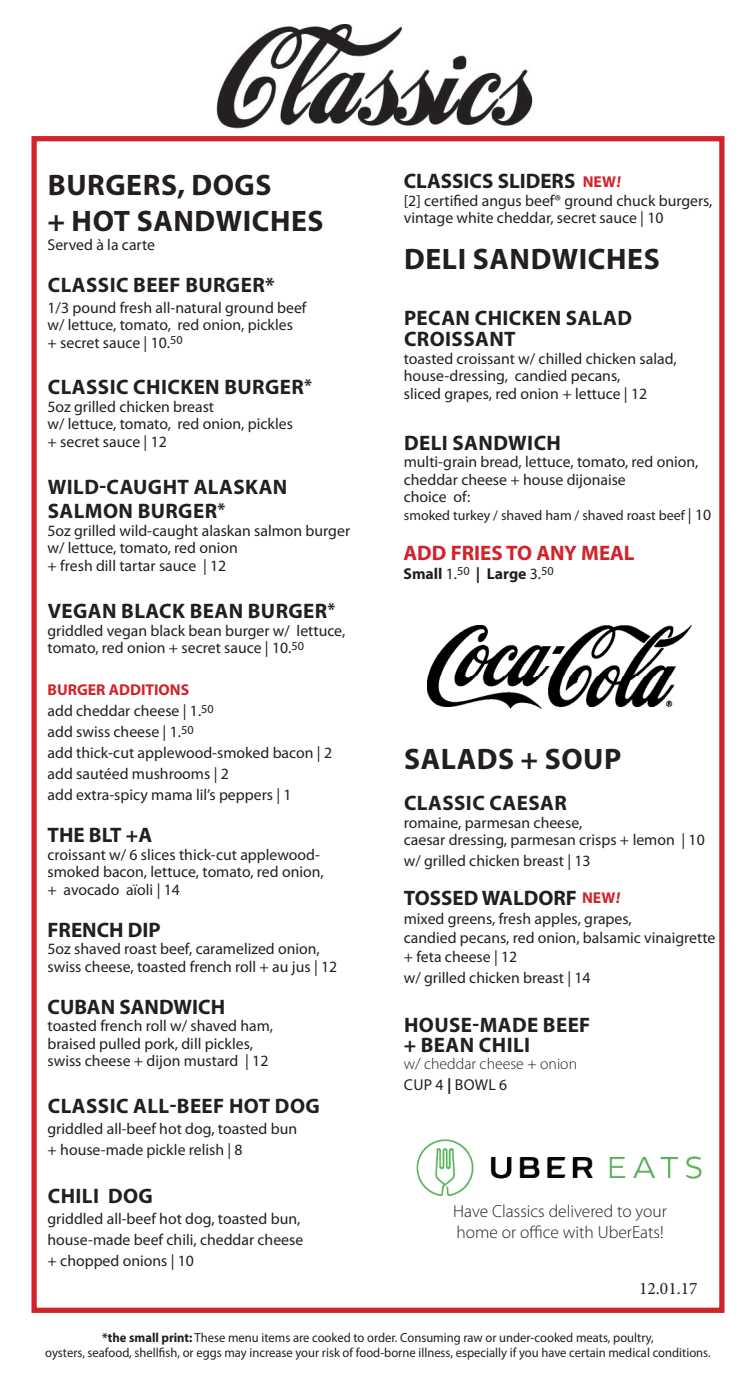
<style>
.page{position:relative;width:756px;height:1386px;background:#fff}
.page>*{position:absolute;margin:0;border:0;box-sizing:border-box;transform-origin:0 0}
.t1{font:700 29.75px "Myriad Pro";letter-spacing:.02em;color:#231f20}
.t2{font:700 21px "Myriad Pro";letter-spacing:.02em;color:#231f20}
.t3{font:700 21px "Myriad Pro";color:#231f20}
.t4{font:700 21px "Myriad Pro";color:#d1232a}
.t5{font:300 17.5px "Myriad Pro";color:#231f20}
.t6{font:17.5px "Minion Pro";color:#231f20}
.t7{font:15.75px/17.5px "Myriad Pro";color:#231f20}
.t8{font:700 15.75px "Myriad Pro";color:#d1232a}
.t9{font:300 15.75px "Myriad Pro";color:#231f20}
.t10{font:700 15.75px "Myriad Pro";color:#231f20}
.t11{font:14px "Myriad Pro";color:#231f20}
.t12{font:13.12px "Myriad Pro";color:#231f20;scale:.96 1}
.s1{font-size:15.75px}
.s2{font-weight:400}
.s3{font-weight:700}
</style>
<div class="page">
<div style="left:32px;top:136px;width:692px;height:1177px;border:5px solid #d1232a"></div>
<img style="left:216px;top:25px;width:317px;height:104px">
<img style="left:427px;top:625px;width:264px;height:83px">
<img style="left:416px;top:1139px;width:285px;height:57px">
<p class="t1" style="left:48px;top:166px;width:225px">BURGERS, DOGS</p>
<p class="t1" style="left:48px;top:201px;width:278px">+ HOT SANDWICHES</p>
<p class="t7" style="left:48px;top:235px;width:109px">Served à la carte</p>
<p class="t2" style="left:48px;top:271px;width:228px">CLASSIC BEEF BURGER*</p>
<p class="t7" style="left:48px;top:299px;width:261px">1/3 pound fresh all-natural ground beef</p>
<p class="t7" style="left:48px;top:316px;width:247px">w/ lettuce, tomato, red onion, pickles</p>
<p class="t7" style="left:48px;top:334px;width:137px">+ secret sauce | 10.<sup>50</sup></p>
<p class="t2" style="left:48px;top:373px;width:266px">CLASSIC CHICKEN BURGER<sup>*</sup></p>
<p class="t7" style="left:48px;top:397px;width:168px">5oz grilled chicken breast</p>
<p class="t7" style="left:48px;top:415px;width:247px">w/ lettuce, tomato, red onion, pickles</p>
<p class="t7" style="left:48px;top:432px;width:121px">+ secret sauce | 12</p>
<p class="t2" style="left:48px;top:473px;width:241px">WILD-CAUGHT ALASKAN</p>
<p class="t2" style="left:48px;top:498px;width:179px">SALMON BURGER<sup>*</sup></p>
<p class="t7" style="left:48px;top:522px;width:304px">5oz grilled wild-caught alaskan salmon burger</p>
<p class="t7" style="left:48px;top:539px;width:192px">w/ lettuce, tomato, red onion</p>
<p class="t7" style="left:48px;top:557px;width:180px">+ fresh dill tartar sauce | 12</p>
<p class="t2" style="left:48px;top:597px;width:289px">VEGAN BLACK BEAN BURGER<sup>*</sup></p>
<p class="t7" style="left:48px;top:621px;width:299px">griddled vegan black bean burger w/ lettuce, tomato, red onion + secret sauce | 10.<sup>50</sup></p>
<p class="t8" style="left:48px;top:680px;width:143px">BURGER ADDITIONS</p>
<p class="t7" style="left:48px;top:702px;width:168px">add cheddar cheese | 1.<sup>50</sup></p>
<p class="t7" style="left:48px;top:723px;width:148px">add swiss cheese | 1.<sup>50</sup></p>
<p class="t7" style="left:48px;top:744px;width:286px">add thick-cut applewood-smoked bacon | 2</p>
<p class="t7" style="left:48px;top:765px;width:183px">add sautéed mushrooms | 2</p>
<p class="t7" style="left:48px;top:786px;width:246px">add extra-spicy mama lil’s peppers | 1</p>
<p class="t2" style="left:48px;top:821px;width:106px">THE BLT +A</p>
<p class="t7" style="left:48px;top:845px;width:278px">croissant w/ 6 slices thick-cut applewood&shy;smoked bacon, lettuce, tomato, red onion,</p>
<p class="t7" style="left:48px;top:880px;width:134px">+ avocado aïoli | 14</p>
<p class="t3" style="left:48px;top:916px;width:115px">FRENCH DIP</p>
<p class="t7" style="left:48px;top:940px;width:274px">5oz shaved roast beef, caramelized onion,</p>
<p class="t7" style="left:48px;top:957px;width:291px">swiss cheese, toasted french roll + au jus | 12</p>
<p class="t3" style="left:48px;top:993px;width:179px">CUBAN SANDWICH</p>
<p class="t7" style="left:48px;top:1017px;width:227px">toasted french roll w/ shaved ham,</p>
<p class="t7" style="left:48px;top:1034px;width:207px">braised pulled pork, dill pickles,</p>
<p class="t7" style="left:48px;top:1052px;width:222px">swiss cheese + dijon mustard | 12</p>
<p class="t2" style="left:48px;top:1093px;width:274px">CLASSIC ALL-BEEF HOT DOG</p>
<p class="t7" style="left:48px;top:1120px;width:251px">griddled all-beef hot dog, toasted bun</p>
<p class="t7" style="left:48px;top:1141px;width:197px">+ house-made pickle relish | 8</p>
<p class="t2" style="left:48px;top:1182px;width:107px">CHILI DOG</p>
<p class="t7" style="left:48px;top:1209px;width:254px">griddled all-beef hot dog, toasted bun,</p>
<p class="t7" style="left:48px;top:1230px;width:257px">house-made beef chili, cheddar cheese</p>
<p class="t7" style="left:48px;top:1251px;width:148px">+ chopped onions | 10</p>
<p class="t3" style="left:404px;top:168px;width:173px">CLASSICS SLIDERS</p>
<p class="t7" style="left:404px;top:192px;width:310px">[2] certified angus beef® ground chuck burgers, vintage white cheddar, secret sauce | 10</p>
<p class="t8" style="left:583px;top:171px;width:42px">NEW!</p>
<p class="t1" style="left:404px;top:239px;width:257px">DELI SANDWICHES</p>
<p class="t2" style="left:404px;top:305px;width:229px">PECAN CHICKEN SALAD</p>
<p class="t2" style="left:404px;top:326px;width:113px">CROISSANT</p>
<p class="t7" style="left:404px;top:350px;width:274px">toasted croissant w/ chilled chicken salad,</p>
<p class="t7" style="left:404px;top:367px;width:218px">house-dressing, candied pecans,</p>
<p class="t7" style="left:404px;top:385px;width:245px">sliced grapes, red onion + lettuce | 12</p>
<p class="t2" style="left:404px;top:429px;width:159px">DELI SANDWICH</p>
<p class="t7" style="left:404px;top:453px;width:296px">multi-grain bread, lettuce, tomato, red onion, cheddar cheese + house dijonaise</p>
<p class="t7" style="left:404px;top:488px;width:68px">choice of:</p>
<p class="t11" style="left:404px;top:506px;width:309px">smoked turkey / shaved ham / shaved roast beef <span class="s1">| 10</span></p>
<p class="t4" style="left:404px;top:539px;width:233px">ADD FRIES TO ANY MEAL</p>
<p class="t10" style="left:404px;top:563px;width:152px">Small <span class="s2">1.</span><sup>50</sup> | Large <span class="s2">3.</span><sup>50</sup></p>
<p class="t1" style="left:404px;top:740px;width:219px">SALADS + SOUP</p>
<p class="t2" style="left:404px;top:789px;width:164px">CLASSIC CAESAR</p>
<p class="t7" style="left:404px;top:813px;width:180px">romaine, parmesan cheese,</p>
<p class="t7" style="left:404px;top:831px;width:302px">caesar dressing, parmesan crisps + lemon | 10</p>
<p class="t7" style="left:404px;top:852px;width:188px">w/ grilled chicken breast | 13</p>
<p class="t3" style="left:404px;top:884px;width:175px">TOSSED WALDORF</p>
<p class="t7" style="left:404px;top:910px;width:230px">mixed greens, fresh apples, grapes,</p>
<p class="t7" style="left:404px;top:928px;width:313px;line-height:19.2px">candied pecans, red onion, balsamic vinaigrette + feta cheese | 12</p>
<p class="t7" style="left:404px;top:969px;width:188px">w/ grilled chicken breast | 14</p>
<p class="t2" style="left:404px;top:1012px;width:188px">HOUSE-MADE BEEF</p>
<p class="t2" style="left:404px;top:1031px;width:128px">+ BEAN CHILI</p>
<p class="t9" style="left:404px;top:1055px;width:175px">w/ cheddar cheese + onion</p>
<p class="t7" style="left:404px;top:1076px;width:105px">CUP 4 <span class="s3">|</span> BOWL 6</p>
<p class="t8" style="left:582px;top:887px;width:42px">NEW!</p>
<p class="t5" style="left:453px;top:1201px;width:215px">Have Classics delivered to your</p>
<p class="t5" style="left:456px;top:1222px;width:209px">home or office with UberEats!</p>
<p class="t6" style="left:639px;top:1277px;width:60px">12.01.17</p>
<p class="t12" style="left:102px;top:1329px;width:576px"><span class="s3">*the small print:</span> These menu items are cooked to order. Consuming raw or under-cooked meats, poultry,</p>
<p class="t12" style="left:45px;top:1345px;width:695px">oysters, seafood, shellfish, or eggs may increase your risk of food-borne illness, especially if you have certain medical conditions.</p>
</div>
